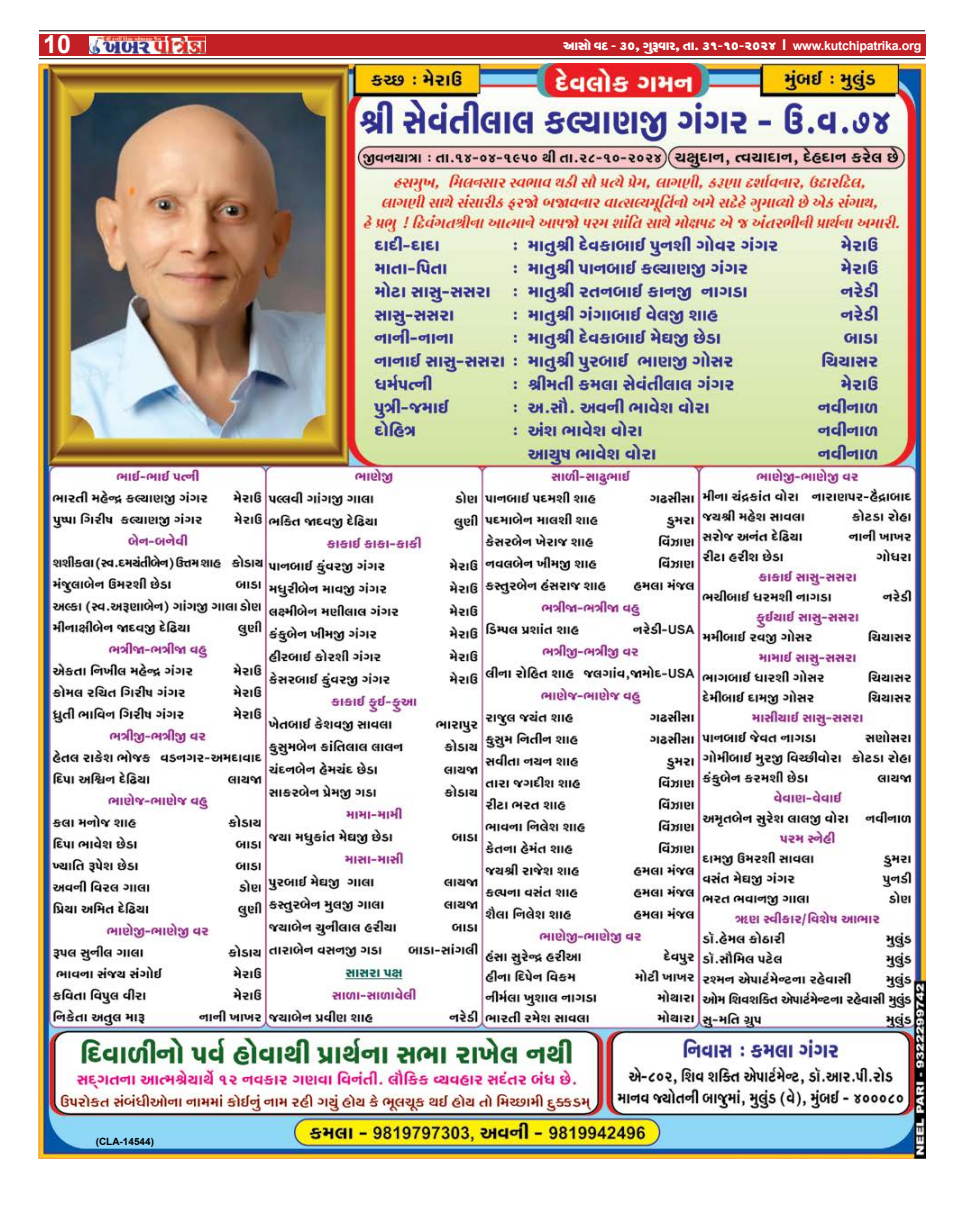
<style>
.page{position:relative;width:964px;height:1205px;background:#fff}
.page>*{position:absolute;margin:0;border:0;box-sizing:border-box;transform-origin:0 0}
.t1{font:700 25px "Arial";color:#fff}
.t2{font:15px "SHREE GUJ7";letter-spacing:-.02em;color:#fff}
.t3{font:700 10px "Arial";color:#000}
.s1{font-family:"Arial";font-weight:700}
.s2{font-family:"Arial";font-weight:700;font-size:12.5px}
</style>
<div class="page">
<div style="left:40px;top:34px;width:172px;height:21px;background:#c22025"></div>
<div style="left:212px;top:34px;width:713px;height:21px;background:#c22025"></div>
<hr style="left:39px;top:58px;width:886px;height:1px;background:#000">
<hr style="left:39px;top:30px;width:886px;height:1px;background:#000">
<img style="left:90px;top:36px;width:116px;height:17px">
<img style="left:39px;top:64px;width:886px;height:1095px">
<h1 class="t1" style="left:43px;top:27px;width:29px">10</h1>
<p class="t2" style="left:563px;top:38px;width:360px">Apkp¡ hv$ - 30, Nyê$hpf, sp. 31-10-2024 <span class="s1">I</span> <span class="s2">www.kutchipatrika.org</span></p>
<p class="t3" style="left:96px;top:1134px;width:60px">(CLA-14544)</p>
</div>
